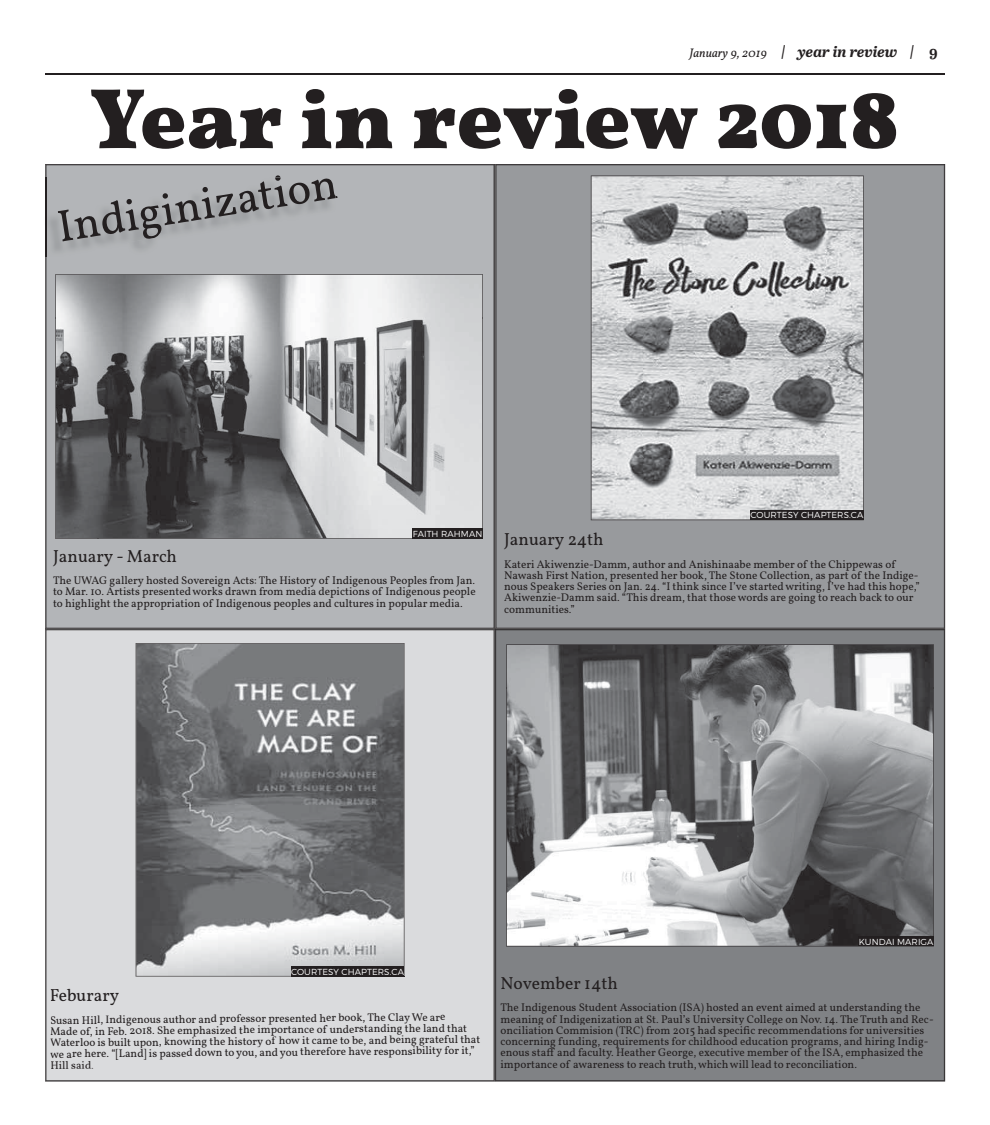
<style>
.page{position:relative;width:990px;height:1125px;background:#fff}
.page>*{position:absolute;margin:0;border:0;box-sizing:border-box;transform-origin:0 0}
.t1{font:700 86.25px "Vollkorn";color:#231f20}
.t2{font:17.5px "Vollkorn";color:#231f20}
.t3{font:italic 700 15px "Abril Text";color:#231f20}
.t4{font:11.25px/11.2px "Vollkorn";color:#231f20}
.t5{font:300 8.75px "Montserrat";letter-spacing:.01em;color:#fff}
.s1{font-family:"Vollkorn";font-weight:400;font-size:12.5px}
.s2{font-style:normal}
</style>
<div class="page">
<hr style="left:45px;top:74px;width:900px;height:1px;background:#231f20">
<div style="left:46px;top:165px;width:448px;height:463px;background:#b3b5b8"></div>
<div style="left:496px;top:165px;width:449px;height:463px;background:#989a9d"></div>
<div style="left:496px;top:630px;width:449px;height:451px;background:#808285"></div>
<div style="left:46px;top:630px;width:448px;height:451px;background:#dadbdd"></div>
<img style="left:47px;top:178px;width:288px;height:78px">
<img style="left:45px;top:178px;width:2px;height:78px">
<svg style="left:259px;top:166px;width:81px;height:44px"></svg>
<img style="left:57px;top:178px;width:278px;height:74px">
<img style="left:58px;top:193px;width:143px;height:48px">
<div style="left:53px;top:549px;width:123px;height:17px;background:#b3b5b8"></div>
<div style="left:53px;top:576px;width:422px;height:11px;background:#b3b5b8"></div>
<div style="left:53px;top:587px;width:423px;height:11px;background:#b3b5b8"></div>
<div style="left:53px;top:599px;width:409px;height:10px;background:#b3b5b8"></div>
<div style="left:504px;top:533px;width:99px;height:16px;background:#989a9d"></div>
<div style="left:505px;top:560px;width:391px;height:10px;background:#989a9d"></div>
<div style="left:505px;top:571px;width:408px;height:11px;background:#989a9d"></div>
<div style="left:505px;top:582px;width:415px;height:11px;background:#989a9d"></div>
<div style="left:504px;top:593px;width:410px;height:11px;background:#989a9d"></div>
<div style="left:505px;top:605px;width:69px;height:8px;background:#989a9d"></div>
<svg style="left:591px;top:176px;width:273px;height:344px"></svg>
<svg style="left:51px;top:988px;width:68px;height:18px"></svg>
<div style="left:50px;top:1012px;width:430px;height:57px;background:#dadbdd"></div>
<img style="left:136px;top:643px;width:268px;height:333px">
<div style="left:502px;top:976px;width:115px;height:16px;background:#808285"></div>
<div style="left:501px;top:1003px;width:420px;height:11px;background:#808285"></div>
<div style="left:501px;top:1015px;width:428px;height:10px;background:#808285"></div>
<div style="left:501px;top:1026px;width:423px;height:11px;background:#808285"></div>
<div style="left:501px;top:1037px;width:422px;height:11px;background:#808285"></div>
<div style="left:501px;top:1048px;width:422px;height:11px;background:#808285"></div>
<div style="left:501px;top:1060px;width:355px;height:10px;background:#808285"></div>
<svg style="left:55px;top:274px;width:428px;height:265px"></svg>
<img style="left:56px;top:275px;width:427px;height:44px">
<img style="left:56px;top:318px;width:42px;height:221px">
<img style="left:481px;top:318px;width:2px;height:221px">
<img style="left:98px;top:537px;width:315px;height:2px">
<svg style="left:506px;top:644px;width:428px;height:301px"></svg>
<img style="left:506px;top:645px;width:428px;height:43px">
<img style="left:506px;top:687px;width:43px;height:259px">
<img style="left:932px;top:687px;width:2px;height:249px">
<img style="left:549px;top:945px;width:310px;height:1px">
<img style="left:859px;top:936px;width:75px;height:10px">
<svg style="left:750px;top:510px;width:114px;height:10px"></svg>
<img style="left:291px;top:966px;width:113px;height:10px">
<hr style="left:291px;top:976px;width:113px;height:1px;background:#231f20">
<hr style="left:413px;top:539px;width:69px;height:1px;background:#231f20">
<img style="left:413px;top:529px;width:69px;height:10px">
<p class="t3" style="left:690px;top:40px;width:250px"><span class="s1">January 9, 2019</span> | year in review | <span class="s2">9</span></p>
<p class="t1" style="left:90px;top:68px;width:811px">Year in review 2018</p>
<p class="t5" style="left:413px;top:529px;width:71px">FAITH RAHMAN</p>
<p class="t2" style="left:53px;top:549px;width:125px">January - March</p>
<p class="t4" style="left:53px;top:576px;width:424px;text-align:justify">The UWAG gallery hosted Sovereign Acts: The History of Indigenous Peoples from Jan. to Mar. 10. Artists presented works drawn from media depictions of Indigenous people to highlight the appropriation of Indigenous peoples and cultures in popular media.</p>
<p class="t5" style="left:750px;top:510px;width:114px">COURTESY CHAPTERS.CA</p>
<p class="t2" style="left:504px;top:532px;width:101px">January 24th</p>
<p class="t4" style="left:504px;top:559px;width:417px">Kateri Akiwenzie-Damm, author and Anishinaabe member of the Chippewas of Nawash First Nation, presented her book, The Stone Collection, as part of the Indige&shy;nous Speakers Series on Jan. 24. “I think since I’ve started writing, I’ve had this hope,” Akiwenzie-Damm said. “This dream, that those words are going to reach back to our communities.”</p>
<p class="t5" style="left:291px;top:966px;width:114px">COURTESY CHAPTERS.CA</p>
<p class="t2" style="left:50px;top:989px;width:71px;rotate:-1deg">Feburary</p>
<p class="t4" style="left:50px;top:1014px;width:432px">Susan Hill, Indigenous author and professor presented her book, The Clay We are<br>Made of, in Feb. 2018. She emphasized the importance of understanding the land that Waterloo is built upon, knowing the history of how it came to be, and being grateful that we are here. “[Land] is passed down to you, and you therefore have responsibility for it,”</p>
<p class="t4" style="left:50px;top:1060px;width:45px">Hill said.</p>
<p class="t5" style="left:859px;top:936px;width:76px">KUNDAI MARIGA</p>
<p class="t2" style="left:501px;top:976px;width:119px">November 14th</p>
<p class="t4" style="left:501px;top:1003px;width:435px">The Indigenous Student Association (ISA) hosted an event aimed at understanding the meaning of Indigenization at St. Paul’s University College on Nov. 14. The Truth and Rec&shy;onciliation Commision (TRC) from 2015 had specific recommendations for universities concerning funding, requirements for childhood education programs, and hiring Indig&shy;enous staff and faculty. Heather George, executive member of the ISA, emphasized the importance of awareness to reach truth, which will lead to reconciliation.</p>
</div>
